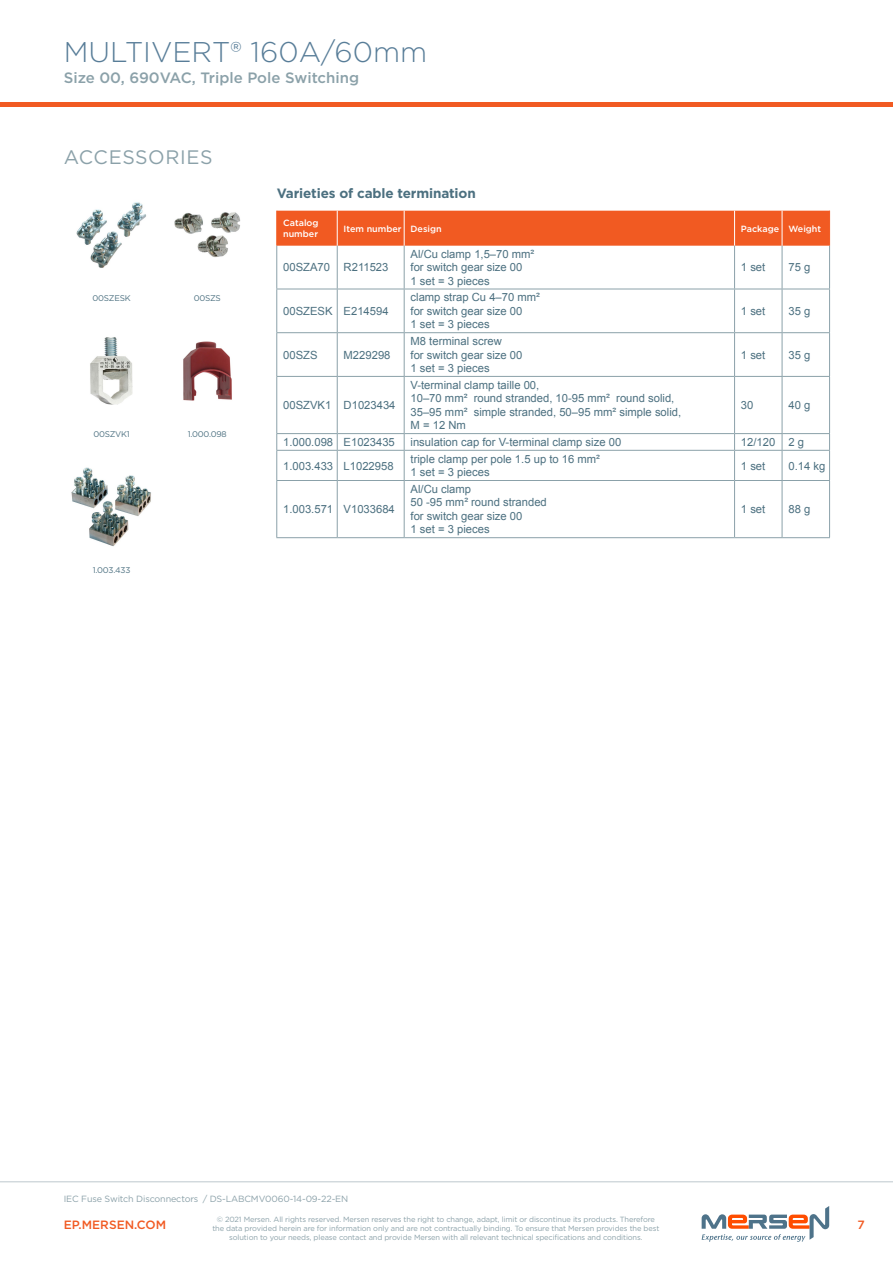
<style>
.page{position:relative;width:893px;height:1263px;background:#fff}
.page>*{position:absolute;margin:0;border:0;box-sizing:border-box;transform-origin:0 0}
.t1{font:300 28.5px "Gotham";color:#587d98}
.t2{font:19.5px "Gotham";letter-spacing:.03em;color:#8ba1a9}
.t3{font:500 15px "Gotham";color:#8ba1a9}
.t4{font:700 13.5px "Gotham";letter-spacing:-.01em;color:#4c7080}
.t5{font:500 12px "Gotham";color:#f15a22}
.t6{font:11.25px/13.5px "Arial";color:#4c7080}
.t7{font:9px "Gotham";letter-spacing:-.015em;color:#8ba1a9}
.t8{font:500 9px/10.8px "Gotham";color:#fff}
.t9{font:8.25px "Gotham";letter-spacing:-.025em;color:#4c7080}
.t10{font:7.5px/9px "Gotham";letter-spacing:-.015em;color:#8ba1a9;text-align:center}
</style>
<div class="page">
<hr style="left:0;top:102px;width:893px;height:4px;background:#f15a22">
<hr style="left:0;top:1181px;width:893px;height:1px;background:#bec8cd">
<svg style="left:702px;top:1206px;width:127px;height:36px"></svg>
<div style="left:277px;top:211px;width:552px;height:35px;background:#f15a22"></div>
<hr style="left:276px;top:211px;width:1px;height:35px;background:#f15a22">
<hr style="left:337px;top:211px;width:1px;height:35px;background:#fff">
<hr style="left:404px;top:211px;width:1px;height:35px;background:#fff">
<hr style="left:734px;top:211px;width:1px;height:35px;background:#fff">
<hr style="left:782px;top:211px;width:1px;height:35px;background:#fff">
<hr style="left:829px;top:211px;width:1px;height:35px;background:#f15a22">
<hr style="left:337px;top:246px;width:1px;height:43px;background:#8ba1a9">
<hr style="left:404px;top:246px;width:1px;height:43px;background:#8ba1a9">
<hr style="left:734px;top:246px;width:1px;height:43px;background:#8ba1a9">
<hr style="left:276px;top:289px;width:61px;height:1px;background:#8ba1a9">
<hr style="left:337px;top:289px;width:67px;height:1px;background:#8ba1a9">
<hr style="left:337px;top:289px;width:1px;height:43px;background:#8ba1a9">
<hr style="left:404px;top:289px;width:331px;height:1px;background:#8ba1a9">
<hr style="left:404px;top:289px;width:1px;height:43px;background:#8ba1a9">
<hr style="left:735px;top:289px;width:47px;height:1px;background:#8ba1a9">
<hr style="left:734px;top:289px;width:1px;height:43px;background:#8ba1a9">
<hr style="left:782px;top:289px;width:48px;height:1px;background:#8ba1a9">
<hr style="left:337px;top:333px;width:1px;height:43px;background:#8ba1a9">
<hr style="left:404px;top:333px;width:1px;height:43px;background:#8ba1a9">
<hr style="left:734px;top:333px;width:1px;height:43px;background:#8ba1a9">
<hr style="left:337px;top:377px;width:1px;height:56px;background:#8ba1a9">
<hr style="left:404px;top:377px;width:1px;height:56px;background:#8ba1a9">
<hr style="left:734px;top:377px;width:1px;height:56px;background:#8ba1a9">
<svg style="left:337px;top:434px;width:1px;height:46px"></svg>
<svg style="left:404px;top:434px;width:1px;height:46px"></svg>
<svg style="left:734px;top:434px;width:1px;height:46px"></svg>
<hr style="left:337px;top:481px;width:1px;height:56px;background:#8ba1a9">
<hr style="left:404px;top:481px;width:1px;height:56px;background:#8ba1a9">
<hr style="left:734px;top:481px;width:1px;height:56px;background:#8ba1a9">
<hr style="left:276px;top:246px;width:1px;height:43px;background:#8ba1a9">
<hr style="left:782px;top:246px;width:1px;height:43px;background:#8ba1a9">
<hr style="left:829px;top:246px;width:1px;height:43px;background:#8ba1a9">
<hr style="left:276px;top:289px;width:1px;height:43px;background:#8ba1a9">
<hr style="left:782px;top:289px;width:1px;height:43px;background:#8ba1a9">
<hr style="left:829px;top:289px;width:1px;height:43px;background:#8ba1a9">
<hr style="left:276px;top:332px;width:61px;height:1px;background:#8ba1a9">
<hr style="left:276px;top:333px;width:1px;height:43px;background:#8ba1a9">
<hr style="left:337px;top:332px;width:67px;height:1px;background:#8ba1a9">
<hr style="left:404px;top:332px;width:331px;height:1px;background:#8ba1a9">
<hr style="left:735px;top:332px;width:47px;height:1px;background:#8ba1a9">
<hr style="left:782px;top:332px;width:48px;height:1px;background:#8ba1a9">
<hr style="left:782px;top:333px;width:1px;height:43px;background:#8ba1a9">
<hr style="left:829px;top:333px;width:1px;height:43px;background:#8ba1a9">
<hr style="left:276px;top:376px;width:61px;height:1px;background:#8ba1a9">
<hr style="left:276px;top:377px;width:1px;height:56px;background:#8ba1a9">
<hr style="left:337px;top:376px;width:67px;height:1px;background:#8ba1a9">
<hr style="left:404px;top:376px;width:331px;height:1px;background:#8ba1a9">
<hr style="left:735px;top:376px;width:47px;height:1px;background:#8ba1a9">
<hr style="left:782px;top:376px;width:48px;height:1px;background:#8ba1a9">
<hr style="left:782px;top:377px;width:1px;height:56px;background:#8ba1a9">
<hr style="left:829px;top:377px;width:1px;height:56px;background:#8ba1a9">
<hr style="left:276px;top:433px;width:61px;height:1px;background:#8ba1a9">
<hr style="left:337px;top:433px;width:67px;height:1px;background:#8ba1a9">
<hr style="left:404px;top:433px;width:331px;height:1px;background:#8ba1a9">
<hr style="left:735px;top:433px;width:47px;height:1px;background:#8ba1a9">
<hr style="left:782px;top:433px;width:48px;height:1px;background:#8ba1a9">
<hr style="left:276px;top:450px;width:61px;height:1px;background:#8ba1a9">
<svg style="left:276px;top:434px;width:1px;height:46px"></svg>
<hr style="left:337px;top:450px;width:67px;height:1px;background:#8ba1a9">
<hr style="left:404px;top:450px;width:331px;height:1px;background:#8ba1a9">
<hr style="left:735px;top:450px;width:47px;height:1px;background:#8ba1a9">
<hr style="left:782px;top:450px;width:48px;height:1px;background:#8ba1a9">
<svg style="left:782px;top:434px;width:1px;height:46px"></svg>
<svg style="left:829px;top:434px;width:1px;height:46px"></svg>
<hr style="left:276px;top:480px;width:61px;height:1px;background:#8ba1a9">
<hr style="left:276px;top:481px;width:1px;height:56px;background:#8ba1a9">
<hr style="left:337px;top:480px;width:67px;height:1px;background:#8ba1a9">
<hr style="left:404px;top:480px;width:331px;height:1px;background:#8ba1a9">
<hr style="left:735px;top:480px;width:47px;height:1px;background:#8ba1a9">
<hr style="left:782px;top:480px;width:48px;height:1px;background:#8ba1a9">
<hr style="left:782px;top:481px;width:1px;height:56px;background:#8ba1a9">
<hr style="left:829px;top:481px;width:1px;height:56px;background:#8ba1a9">
<hr style="left:276px;top:537px;width:61px;height:1px;background:#8ba1a9">
<hr style="left:337px;top:537px;width:67px;height:1px;background:#8ba1a9">
<hr style="left:404px;top:537px;width:331px;height:1px;background:#8ba1a9">
<hr style="left:735px;top:537px;width:47px;height:1px;background:#8ba1a9">
<hr style="left:782px;top:537px;width:48px;height:1px;background:#8ba1a9">
<img style="left:76px;top:202px;width:165px;height:66px">
<img style="left:90px;top:337px;width:142px;height:68px">
<img style="left:71px;top:467px;width:80px;height:80px">
<h1 class="t1" style="left:64px;top:34px;width:365px">MULTIVERT® 160A/60mm</h1>
<h3 class="t3" style="left:64px;top:68px;width:297px">Size 00, 690VAC, Triple Pole Switching</h3>
<h2 class="t2" style="left:64px;top:145px;width:150px">ACCESSORIES</h2>
<p class="t9" style="left:93px;top:293px;width:40px">00SZESK</p>
<p class="t9" style="left:194px;top:293px;width:29px">00SZS</p>
<p class="t9" style="left:93px;top:428px;width:38px">00SZVK1</p>
<p class="t9" style="left:188px;top:428px;width:40px">1.000.098</p>
<p class="t9" style="left:93px;top:564px;width:39px">1.003.433</p>
<p class="t4" style="left:277px;top:184px;width:201px">Varieties of cable termination</p>
<p class="t8" style="left:283px;top:218px;width:37px">Catalog number</p>
<p class="t8" style="left:344px;top:223px;width:100px">Item number Design</p>
<p class="t8" style="left:741px;top:223px;width:82px">Package Weight</p>
<p class="t6" style="left:283px;top:261px;width:107px">00SZA70 R211523</p>
<p class="t6" style="left:411px;top:247px;width:125px">Al/Cu clamp 1,5–70 mm² for switch gear size 00<br>1 set = 3 pieces</p>
<p class="t6" style="left:741px;top:261px;width:26px">1 set</p>
<p class="t6" style="left:788px;top:261px;width:23px">75 g</p>
<p class="t6" style="left:283px;top:304px;width:107px">00SZESK E214594</p>
<p class="t6" style="left:411px;top:291px;width:131px">clamp strap Cu 4–70 mm² for switch gear size 00<br>1 set = 3 pieces</p>
<p class="t6" style="left:741px;top:304px;width:26px">1 set</p>
<p class="t6" style="left:788px;top:304px;width:23px">35 g</p>
<p class="t6" style="left:283px;top:348px;width:36px">00SZS</p>
<p class="t6" style="left:344px;top:348px;width:48px">M229298</p>
<p class="t6" style="left:411px;top:335px;width:113px">M8 terminal screw<br>for switch gear size 00<br>1 set = 3 pieces</p>
<p class="t6" style="left:741px;top:348px;width:26px">1 set</p>
<p class="t6" style="left:788px;top:348px;width:23px">35 g</p>
<p class="t6" style="left:283px;top:398px;width:114px">00SZVK1 D1023434</p>
<p class="t6" style="left:411px;top:378px;width:272px">V-terminal clamp taille 00,<br>10–70 mm² round stranded, 10-95 mm² round solid, 35–95 mm² simple stranded, 50–95 mm² simple solid, M = 12 Nm</p>
<p class="t6" style="left:741px;top:398px;width:14px">30</p>
<p class="t6" style="left:788px;top:398px;width:23px">40 g</p>
<p class="t6" style="left:283px;top:435px;width:113px">1.000.098 E1023435</p>
<p class="t6" style="left:411px;top:435px;width:212px">insulation cap for V-terminal clamp size 00</p>
<p class="t6" style="left:741px;top:435px;width:65px">12/120 2 g</p>
<p class="t6" style="left:283px;top:459px;width:112px">1.003.433 L1022958</p>
<p class="t6" style="left:411px;top:452px;width:191px">triple clamp per pole 1.5 up to 16 mm²<br>1 set = 3 pieces</p>
<p class="t6" style="left:741px;top:459px;width:26px">1 set</p>
<p class="t6" style="left:788px;top:459px;width:38px">0.14 kg</p>
<p class="t6" style="left:283px;top:503px;width:113px">1.003.571 V1033684</p>
<p class="t6" style="left:411px;top:482px;width:138px">Al/Cu clamp<br>50 -95 mm² round stranded for switch gear size 00<br>1 set = 3 pieces</p>
<p class="t6" style="left:741px;top:503px;width:26px">1 set</p>
<p class="t6" style="left:788px;top:503px;width:23px">88 g</p>
<p class="t7" style="left:64px;top:1193px;width:286px">IEC Fuse Switch Disconnectors / DS-LABCMV0060-14-09-22-EN</p>
<p class="t5" style="left:64px;top:1217px;width:104px">EP.MERSEN.COM</p>
<p class="t5" style="left:857px;top:1217px;width:9px">7</p>
<p class="t10" style="left:212px;top:1215px;width:448px">© 2021 Mersen. All rights reserved. Mersen reserves the right to change, adapt, limit or discontinue its products. Therefore the data provided herein are for information only and are not contractually binding. To ensure that Mersen provides the best solution to your needs, please contact and provide Mersen with all relevant technical specifications and conditions.</p>
</div>
